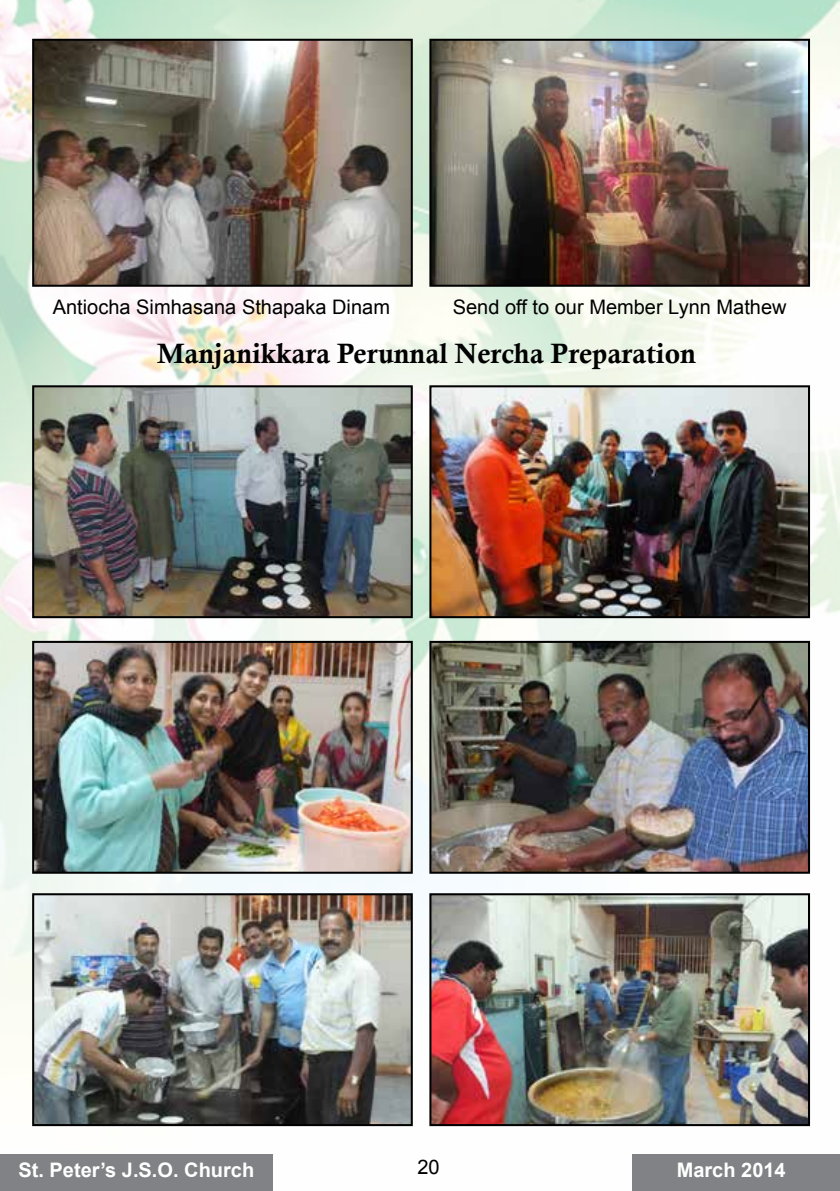
<style>
.page{position:relative;width:840px;height:1191px;background:#fff}
.page>*{position:absolute;margin:0;border:0;box-sizing:border-box;transform-origin:0 0}
.t1{font:28px "Calis MT Bol";color:#000}
.t2{font:20px "Arial";color:#000}
.t3{font:700 20px "Arial";color:#fff}
</style>
<div class="page">
<img style="left:0;top:0;width:839px;height:1191px">
<div style="left:0;top:1154px;width:272px;height:37px;background:#808285"></div>
<div style="left:632px;top:1154px;width:207px;height:37px;background:#808285"></div>
<img style="left:432px;top:42px;width:374px;height:242px">
<div style="left:429px;top:39px;width:380px;height:248px;border:2px solid #000"></div>
<img style="left:432px;top:388px;width:374px;height:227px">
<div style="left:429px;top:385px;width:380px;height:233px;border:2px solid #000"></div>
<img style="left:432px;top:644px;width:374px;height:226px">
<div style="left:429px;top:641px;width:380px;height:232px;border:2px solid #000"></div>
<img style="left:432px;top:896px;width:374px;height:227px">
<div style="left:429px;top:893px;width:380px;height:233px;border:2px solid #000"></div>
<img style="left:35px;top:42px;width:374px;height:242px">
<div style="left:32px;top:39px;width:380px;height:248px;border:2px solid #000"></div>
<img style="left:35px;top:388px;width:374px;height:227px">
<div style="left:32px;top:385px;width:380px;height:233px;border:2px solid #000"></div>
<img style="left:35px;top:644px;width:374px;height:226px">
<div style="left:32px;top:641px;width:380px;height:232px;border:2px solid #000"></div>
<img style="left:35px;top:896px;width:374px;height:227px">
<div style="left:32px;top:893px;width:380px;height:233px;border:2px solid #000"></div>
<p class="t2" style="left:53px;top:294px;width:338px">Antiocha Simhasana Sthapaka Dinam</p>
<p class="t2" style="left:452px;top:294px;width:335px">Send off to our Member Lynn Mathew</p>
<h1 class="t1" style="left:157px;top:337px;width:540px">Manjanikkara Perunnal Nercha Preparation</h1>
<p class="t3" style="left:18px;top:1156px;width:237px">St. Peter’s J.S.O. Church</p>
<p class="t2" style="left:417px;top:1154px;width:24px">20</p>
<p class="t3" style="left:676px;top:1156px;width:110px">March 2014</p>
</div>
